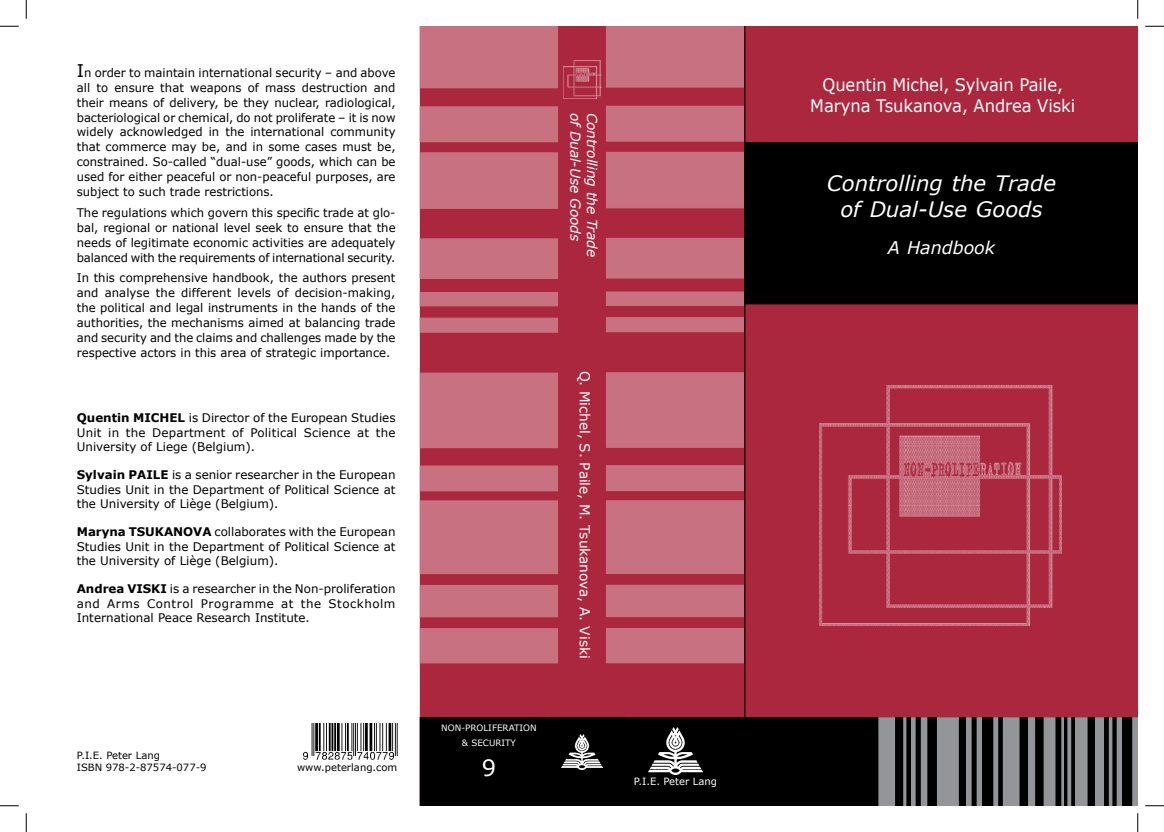
<style>
.page{position:relative;width:1164px;height:832px;background:#fff}
.page>*{position:absolute;margin:0;border:0;box-sizing:border-box;transform-origin:0 0}
.t1{font:22.5px "Verdana";color:#fff}
.t2{font:italic 21.25px/25.5px "Verdana";color:#fff;text-align:center}
.t3{font:italic 17.5px "Verdana";color:#fff}
.t4{font:17.25px/20.8px "Verdana";letter-spacing:-.005em;color:#fff;text-align:center;scale:.95 1}
.t5{font:13.75px "Verdana";letter-spacing:-.005em;color:#fff}
.t6{font:italic 13.75px "Verdana";letter-spacing:-.005em;color:#fff}
.t7{font:11.88px/15px "Verdana";color:#000;text-align:justify}
.t8{font:700 11.88px "Verdana";color:#000}
.t9{font:10px/12px "Verdana";color:#000}
.t10{font:10px "Verdana";color:#fff}
.t11{font:8.75px/15px "Verdana";color:#fff;text-align:center}
.s1{font-size:17.5px}
.s2{font-weight:700}
</style>
<div class="page">
<div style="left:420px;top:88px;width:131px;height:629px;background:#aa273e"></div>
<div style="left:622px;top:26px;width:515px;height:691px;background:#aa273e"></div>
<div style="left:625px;top:717px;width:507px;height:89px;background:#000"></div>
<div style="left:745px;top:142px;width:392px;height:162px;background:#000"></div>
<div style="left:551px;top:26px;width:71px;height:691px;background:#aa273e"></div>
<div style="left:551px;top:717px;width:74px;height:89px;background:#000"></div>
<div style="left:419px;top:717px;width:132px;height:89px;background:#000"></div>
<svg style="left:1132px;top:717px;width:5px;height:89px"></svg>
<svg style="left:1027px;top:717px;width:8px;height:89px"></svg>
<svg style="left:1094px;top:717px;width:27px;height:89px;background:#5b5d5f"></svg>
<svg style="left:1061px;top:717px;width:26px;height:89px;background:#686a6c"></svg>
<svg style="left:1043px;top:717px;width:12px;height:89px"></svg>
<svg style="left:993px;top:717px;width:26px;height:89px;background:#77787b"></svg>
<svg style="left:965px;top:717px;width:16px;height:89px"></svg>
<div style="left:936px;top:717px;width:22px;height:89px;background:#939598"></div>
<svg style="left:903px;top:717px;width:24px;height:89px;background:#565758"></svg>
<div style="left:878px;top:717px;width:17px;height:89px;background:#939598"></div>
<div style="left:420px;top:26px;width:138px;height:62px;background:#c87281"></div>
<div style="left:420px;top:106px;width:138px;height:36px;background:#c87281;border:1px solid #c87281"></div>
<div style="left:420px;top:152px;width:138px;height:57px;background:#c87281;border:1px solid #c87281"></div>
<div style="left:420px;top:238px;width:138px;height:41px;background:#c87281;border:1px solid #c87281"></div>
<div style="left:420px;top:292px;width:138px;height:14px;background:#c87281"></div>
<div style="left:420px;top:318px;width:138px;height:15px;background:#c87281;border:1px solid #c87281"></div>
<div style="left:420px;top:373px;width:138px;height:75px;background:#c87281"></div>
<div style="left:420px;top:500px;width:138px;height:74px;background:#c87281;border:1px solid #c87281"></div>
<div style="left:420px;top:465px;width:138px;height:26px;background:#c87281;border:1px solid #c87281"></div>
<div style="left:420px;top:585px;width:138px;height:32px;background:#c87281"></div>
<div style="left:420px;top:628px;width:138px;height:35px;background:#c87281"></div>
<div style="left:606px;top:26px;width:138px;height:62px;background:#c87281"></div>
<div style="left:606px;top:106px;width:138px;height:36px;background:#c87281;border:1px solid #c87281"></div>
<div style="left:606px;top:152px;width:138px;height:56px;background:#c87281"></div>
<div style="left:606px;top:238px;width:138px;height:41px;background:#c87281;border:1px solid #c87281"></div>
<div style="left:606px;top:291px;width:138px;height:15px;background:#c87281;border:1px solid #c87281"></div>
<div style="left:606px;top:317px;width:138px;height:15px;background:#c87281"></div>
<div style="left:606px;top:372px;width:138px;height:76px;background:#c87281;border:1px solid #c87281"></div>
<div style="left:606px;top:500px;width:138px;height:74px;background:#c87281;border:1px solid #c87281"></div>
<div style="left:606px;top:465px;width:138px;height:26px;background:#c87281;border:1px solid #c87281"></div>
<div style="left:606px;top:585px;width:138px;height:32px;background:#c87281"></div>
<div style="left:606px;top:628px;width:138px;height:35px;background:#c87281"></div>
<hr style="left:744px;top:26px;width:1px;height:691px;background:#000">
<img style="left:819px;top:385px;width:242px;height:240px">
<img style="left:563px;top:60px;width:38px;height:39px">
<img style="left:648px;top:728px;width:54px;height:47px">
<img style="left:561px;top:734px;width:41px;height:36px">
<img style="left:304px;top:724px;width:93px;height:36px">
<svg style="left:0;top:25px;width:19px;height:2px"></svg>
<svg style="left:1145px;top:25px;width:18px;height:2px"></svg>
<svg style="left:0;top:805px;width:19px;height:2px"></svg>
<svg style="left:1145px;top:805px;width:18px;height:2px"></svg>
<svg style="left:25px;top:0;width:2px;height:19px"></svg>
<svg style="left:25px;top:813px;width:2px;height:19px"></svg>
<svg style="left:1137px;top:0;width:1px;height:19px"></svg>
<svg style="left:1137px;top:813px;width:1px;height:19px"></svg>
<p class="t7" style="left:77px;top:65px;width:320px"><span class="s1">I</span> n order to maintain international security – and above all to ensure that weapons of mass destruction and their means of delivery, be they nuclear, radiological, bacteriological or chemical, do not proliferate – it is now widely acknowledged in the international community that commerce may be, and in some cases must be, constrained. So-called “dual-use” goods, which can be used for either peaceful or non-peaceful purposes, are subject to such trade restrictions.</p>
<p class="t7" style="left:77px;top:205px;width:320px">The regulations which govern this specific trade at glo&shy;bal, regional or national level seek to ensure that the needs of legitimate economic activities are adequately balanced with the requirements of international security.</p>
<p class="t7" style="left:77px;top:270px;width:320px">In this comprehensive handbook, the authors present and analyse the different levels of decision-making, the political and legal instruments in the hands of the authorities, the mechanisms aimed at balancing trade and security and the claims and challenges made by the respective actors in this area of strategic importance.</p>
<p class="t7" style="left:77px;top:411px;width:320px;line-height:14.2px"><span class="s2">Quentin MICHEL</span> is Director of the European Studies U nit in the Department of Political Science at the U niversity of Liege (Belgium).</p>
<p class="t8" style="left:77px;top:467px;width:78px">Sylvain Paile</p>
<p class="t7" style="left:77px;top:468px;width:320px;line-height:14.2px;text-indent:95px">is a senior researcher in the European Studies U nit in the Department of Political Science at the U niversity of Liège (Belgium).</p>
<p class="t7" style="left:77px;top:525px;width:320px;line-height:14.2px"><span class="s2">Maryna Tsukanova</span> collaborates with the European Studies U nit in the Department of Political Science at the U niversity of Liège (Belgium).</p>
<p class="t8" style="left:77px;top:581px;width:60px">Andrea Vis</p>
<p class="t7" style="left:77px;top:582px;width:320px;line-height:14.2px;text-indent:74px"><span class="s2">ki</span> is a researcher in the Non-proliferation and Arms Control Programme at the Stockholm International Peace Research Institute.</p>
<p class="t9" style="left:77px;top:749px;width:131px">P.I.E. Peter Lang<br>ISBN 978-2-87574-077-9</p>
<p class="t9" style="left:297px;top:761px;width:102px">www.peterlang.com</p>
<p class="t6" style="left:585px;top:113px;width:130px;rotate:90deg">of Dual-Use Goods</p>
<p class="t6" style="left:601px;top:113px;width:146px;rotate:90deg">Controlling the Trade</p>
<p class="t11" style="left:441px;top:720px;width:97px">non-proliferation &amp; s ecurity</p>
<h1 class="t1" style="left:482px;top:752px;width:16px">9</h1>
<p class="t5" style="left:594px;top:371px;width:289px;rotate:90deg">Q. Michel, S. Paile, M. Tsukanova, A. Viski</p>
<p class="t10" style="left:634px;top:775px;width:85px">P.I.E. Peter Lang</p>
<h3 class="t4" style="left:810px;top:74px;width:280px">Quentin Michel, Sylvain Paile,<br>Maryna Tsukanova, Andrea Viski</h3>
<h2 class="t2" style="left:826px;top:171px;width:230px">Controlling the Trade of Dual-Use Goods</h2>
<h3 class="t3" style="left:887px;top:236px;width:109px">A Handbook</h3>
</div>
